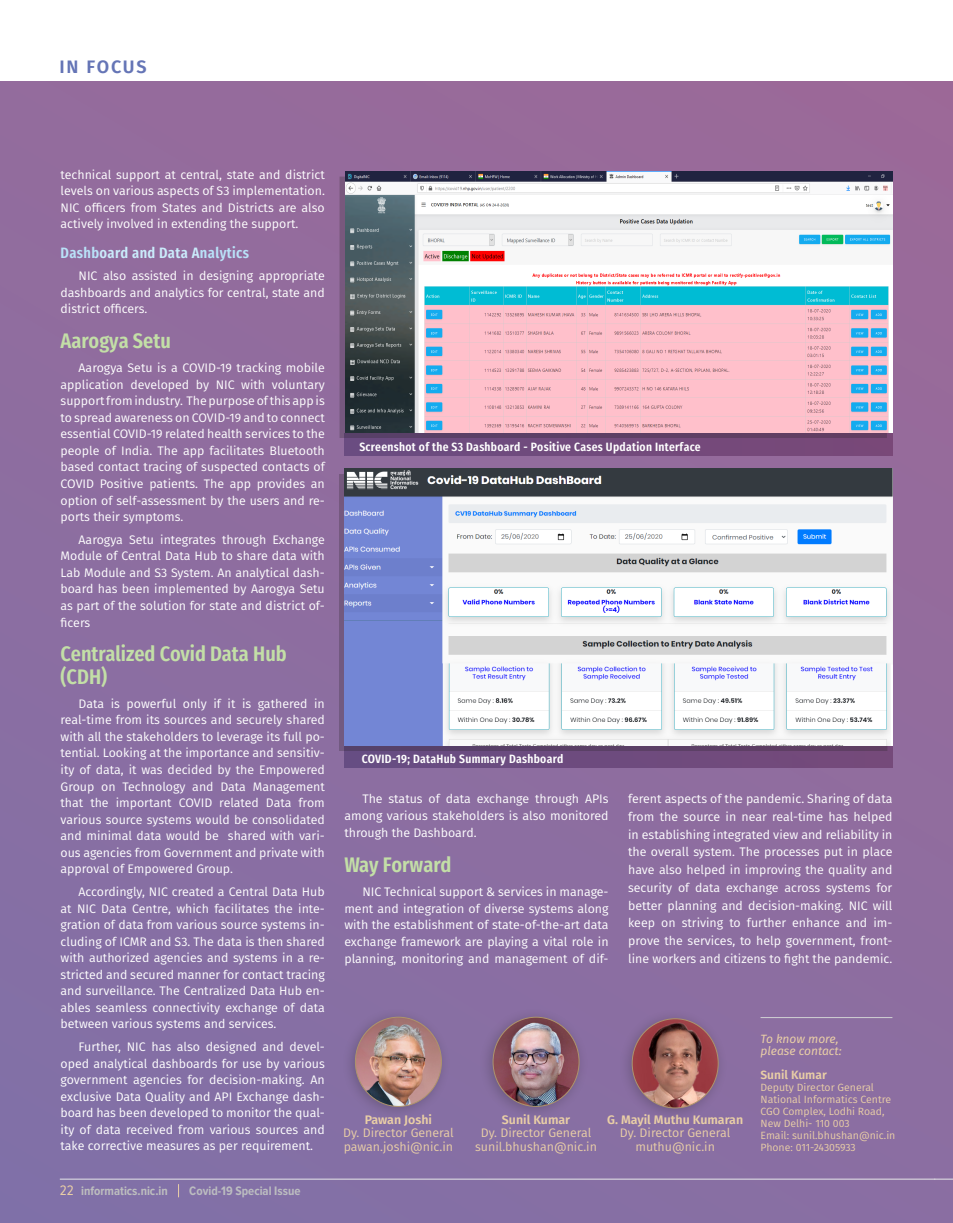
<style>
.page{position:relative;width:953px;height:1223px;background:#fff}
.page>*{position:absolute;margin:0;border:0;box-sizing:border-box;transform-origin:0 0}
.sub_heading{font:600 21px/22.5px "Fira Sans Condensed";color:#c3dfa7}
.t1{font:600 18px "Fira Sans";letter-spacing:.095em;color:#6575b6}
.sub_heading_2{font:600 15px "Fira Sans Condensed";letter-spacing:.025em;color:#b9e2f8}
.t2{font:700 12.75px "Proxima Nova Cond";color:#bdbebe}
.t3{font:700 12.75px "Proxima Nova Cond";color:#bcbdc0}
.Paragraph{font:12.3px/16.5px "Fira Sans";color:#fff;text-align:justify}
.Paragraph-2{font:12.3px "Fira Sans";color:#e9cea6}
.Paragraph-3{font:600 12.3px "Fira Sans";color:#e9cea6}
.photocaption1{font:600 12px "Fira Sans Condensed";letter-spacing:.025em;color:#fff}
.state_address{font:italic 12px "Fira Sans";color:#e9cea6}
.state_address-2{font:600 12px "Fira Sans";color:#e9cea6}
.state_address-3{font:10.5px/12px "Fira Sans";color:#e9cea6}
.s1{color:#caebfb}
.s2{font-weight:400;font-size:14.25px;color:#e9cea6}
</style>
<div class="page">
<div style="left:0;top:82px;width:952px;height:1140px;background:linear-gradient(to right,#8a6ea2,#916d9f)"></div>
<svg style="left:178px;top:1183px;width:1px;height:13px"></svg>
<svg style="left:934px;top:1178px;width:18px;height:1px"></svg>
<hr style="left:60px;top:1178px;width:874px;height:1px;background:#e6e7e9">
<div style="left:344px;top:433px;width:548px;height:22px;background:#724a7c"></div>
<div style="left:344px;top:746px;width:548px;height:21px;background:#6d4b7e"></div>
<div style="left:339px;top:473px;width:547px;height:277px;background:#231f20;opacity:.25"></div>
<img style="left:344px;top:468px;width:548px;height:277px">
<div style="left:339px;top:176px;width:547px;height:262px;background:#231f20;opacity:.25"></div>
<img style="left:345px;top:171px;width:547px;height:262px">
<div style="left:479px;top:1006px;width:109px;height:113px;background:#231f20;opacity:.25"></div>
<img style="left:493px;top:1016px;width:85px;height:90px">
<div style="left:618px;top:1008px;width:109px;height:113px;background:#231f20;opacity:.25"></div>
<img style="left:632px;top:1018px;width:85px;height:89px">
<div style="left:341px;top:1006px;width:110px;height:113px;background:#866fa3"></div>
<img style="left:355px;top:1016px;width:86px;height:90px">
<hr style="left:760px;top:1017px;width:132px;height:1px;background:#d1d2d4">
<h2 class="t1" style="left:59px;top:52px;width:89px">IN FOCUS</h2>
<p class="Paragraph" style="left:61px;top:166px;width:266px">technical support at central, state and district levels on various aspects of S3 implementation.<br>NIC officers from States and Districts are also actively involved in extending the support.</p>
<p class="sub_heading_2" style="left:61px;top:239px;width:190px">Dashb<span class="s1">oard and Data A</span>nalytics</p>
<p class="Paragraph" style="left:61px;top:267px;width:266px;text-indent:18px">NIC also assisted in designing appropriate dashboards and analytics for central, state and district officers.</p>
<p class="sub_heading" style="left:61px;top:327px;width:112px">Aarogya Setu</p>
<p class="Paragraph" style="left:61px;top:359px;width:266px;text-indent:18px">Aarogya Setu is a COVID-19 tracking mobile application developed by NIC with voluntary support from industry. The purpose of this app is to spread awareness on COVID-19 and to connect essential COVID-19 related health services to the people of India. The app facilitates Bluetooth based contact tracing of suspected contacts of COVID Positive patients. The app provides an option of self-assessment by the users and re&shy;ports their symptoms.</p>
<p class="Paragraph" style="left:61px;top:530px;width:266px;text-indent:18px">Aarogya Setu integrates through Exchange Module of Central Data Hub to share data with Lab Module and S3 System. An analytical dash&shy;board has been implemented by Aarogya Setu as part of the solution for state and district of&shy;ficers</p>
<p class="sub_heading" style="left:61px;top:640px;width:227px">Centralized Covid Data Hub (CDH)</p>
<p class="Paragraph" style="left:61px;top:694px;width:266px;text-indent:18px">Data is powerful only if it is gathered in real-time from its sources and securely shared with all the stakeholders to leverage its full po&shy;tential. Looking at the importance and sensitiv&shy;ity of data, it was decided by the Empowered Group on Technology and Data Management that the important COVID related Data from various source systems would be consolidated and minimal data would be shared with vari&shy;ous agencies from Government and private with approval of Empowered Group.</p>
<p class="Paragraph" style="left:61px;top:882px;width:266px;text-indent:18px">Accordingly, NIC created a Central Data Hub at NIC Data Centre, which facilitates the inte&shy;gration of data from various source systems in&shy;cluding of ICMR and S3. The data is then shared with authorized agencies and systems in a re&shy;stricted and secured manner for contact tracing and surveillance. The Centralized Data Hub en&shy;ables seamless connectivity exchange of data between various systems and services.</p>
<p class="Paragraph" style="left:61px;top:1037px;width:266px;text-indent:18px">Further, NIC has also designed and devel&shy;oped analytical dashboards for use by various government agencies for decision-making. An exclusive Data Quality and API Exchange dash&shy;board has been developed to monitor the qual&shy;ity of data received from various sources and take corrective measures as per requirement.</p>
<p class="t2" style="left:60px;top:1183px;width:109px"><span class="s2">22</span> informatics.nic.in</p>
<p class="t3" style="left:189px;top:1183px;width:113px">Covid-19 Special Issue</p>
<p class="photocaption1" style="left:359px;top:435px;width:342px">Screenshot of the S3 Dashboard - Positive Cases Updation Interface</p>
<p class="photocaption1" style="left:361px;top:747px;width:203px">COVID-19; DataHub Summary Dashboard</p>
<p class="Paragraph" style="left:344px;top:790px;width:266px;text-indent:18px">The status of data exchange through APIs among various stakeholders is also monitored through the Dashboard.</p>
<p class="sub_heading" style="left:344px;top:850px;width:108px">Way Forward</p>
<p class="Paragraph" style="left:344px;top:882px;width:266px;text-indent:18px">NIC Technical support &amp; services in manage&shy;ment and integration of diverse systems along with the establishment of state-of-the-art data exchange framework are playing a vital role in planning, monitoring and management of dif-</p>
<p class="Paragraph" style="left:628px;top:789px;width:266px;line-height:17.7px">ferent aspects of the pandemic. Sharing of data from the source in near real-time has helped in establishing integrated view and reliability in the overall system. The processes put in place have also helped in improving the quality and security of data exchange across systems for better planning and decision-making. NIC will keep on striving to further enhance and im&shy;prove the services, to help government, front&shy;line workers and citizens to fight the pandemic.</p>
<p class="Paragraph-3" style="left:364px;top:1108px;width:69px">Pawan Joshi</p>
<p class="Paragraph-2" style="left:343px;top:1123px;width:112px">Dy. Director General</p>
<p class="Paragraph-2" style="left:343px;top:1136px;width:111px">pawan.joshi@nic.in</p>
<p class="Paragraph-3" style="left:501px;top:1108px;width:70px">Sunil Kumar</p>
<p class="Paragraph-2" style="left:480px;top:1123px;width:112px">Dy. Director General</p>
<p class="Paragraph-2" style="left:475px;top:1136px;width:123px">sunil.bhushan@nic.in</p>
<p class="Paragraph-3" style="left:607px;top:1108px;width:137px">G. Mayil Muthu Kumaran</p>
<p class="Paragraph-2" style="left:619px;top:1123px;width:112px">Dy. Director General</p>
<p class="Paragraph-2" style="left:635px;top:1136px;width:81px">muthu@nic.in</p>
<p class="state_address" style="left:760px;top:1029px;width:80px">To know more,</p>
<p class="state_address" style="left:760px;top:1041px;width:83px">please contact:</p>
<p class="state_address-2" style="left:760px;top:1064px;width:68px">Sunil Kumar</p>
<p class="state_address-3" style="left:760px;top:1080px;width:132px">Deputy Director General<br>National Informatics Centre</p>
<p class="state_address-3" style="left:760px;top:1104px;width:125px">CGO Complex, Lodhi Road,<br>New Delhi- 110 003</p>
<p class="state_address-3" style="left:760px;top:1128px;width:136px">Email: sunil.bhushan@nic.in<br>Phone: 011-24305933</p>
</div>
